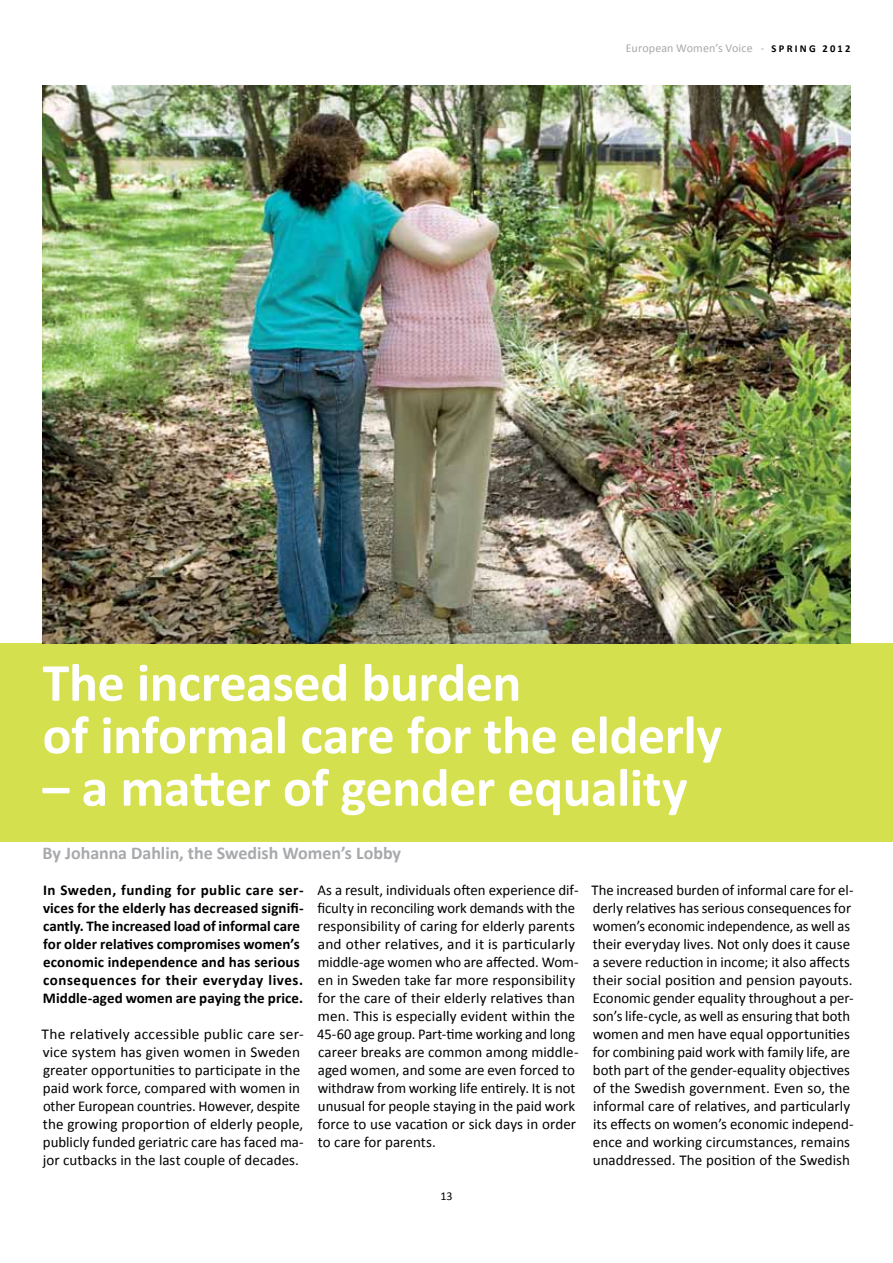
<style>
.page{position:relative;width:893px;height:1263px;background:#fff}
.page>*{position:absolute;margin:0;border:0;box-sizing:border-box;transform-origin:0 0}
.t1{font:700 54px/52.5px "Calibri";letter-spacing:-.01em;color:#fff}
.t2{font:700 18px "Calibri";letter-spacing:-.005em;color:#a7a9ac}
.t3{font:15px/18px "Calibri";color:#000}
.t4{font:700 15px/18px "Calibri";letter-spacing:.005em;color:#000}
.t5{font:12px "Calibri";letter-spacing:.01em;color:#a7a9ac}
.t6{font:12px "Calibri";color:#000}
.s1{font-weight:700;font-size:10.5px;color:#000}
</style>
<div class="page">
<div style="left:0;top:643px;width:893px;height:198px;background:#d5e04e"></div>
<img style="left:43px;top:85px;width:807px;height:558px">
<p class="t5" style="left:626px;top:40px;width:226px">European Women’s Voice - <span class="s1">S P R I N G 2 0 1 2</span></p>
<h1 class="t1" style="left:43px;top:656px;width:681px">The increased burden<br>of informal care for the elderly</h1>
<h1 class="t1" style="left:43px;top:761px;width:646px">– a matter of gender equality</h1>
<p class="t2" style="left:43px;top:842px;width:360px">By Johanna Dahlin, the Swedish Women’s Lobby</p>
<p class="t4" style="left:43px;top:881px;width:262px">In Sweden, funding for public care ser&shy;vices for the elderly has decreased signifi&shy;cantly. The increased load of informal care for older relatives compromises women’s economic independence and has serious consequences for their everyday lives.<br>Middle-aged women are paying the price.</p>
<p class="t3" style="left:42px;top:1025px;width:264px">The relatively accessible public care ser&shy;vice system has given women in Sweden greater opportunities to participate in the paid work force, compared with women in other European countries. However, despite the growing proportion of elderly people, publicly funded geriatric care has faced ma&shy;jor cutbacks in the last couple of decades.</p>
<p class="t3" style="left:317px;top:881px;width:263px">As a result, individuals often experience dif&shy;ficulty in reconciling work demands with the responsibility of caring for elderly parents and other relatives, and it is particularly middle-age women who are affected. Wom&shy;en in Sweden take far more responsibility for the care of their elderly relatives than men. This is especially evident within the 45-60 age group. Part-time working and long career breaks are common among middle&shy;aged women, and some are even forced to withdraw from working life entirely. It is not unusual for people staying in the paid work force to use vacation or sick days in order to care for parents.</p>
<p class="t3" style="left:591px;top:881px;width:264px">The increased burden of informal care for el&shy;derly relatives has serious consequences for women’s economic independence, as well as their everyday lives. Not only does it cause a severe reduction in income; it also affects their social position and pension payouts.<br>Economic gender equality throughout a per&shy;son’s life-cycle, as well as ensuring that both women and men have equal opportunities for combining paid work with family life, are both part of the gender-equality objectives of the Swedish government. Even so, the informal care of relatives, and particularly its effects on women’s economic independ&shy;ence and working circumstances, remains unaddressed. The position of the Swedish</p>
<p class="t6" style="left:440px;top:1188px;width:14px">13</p>
</div>
